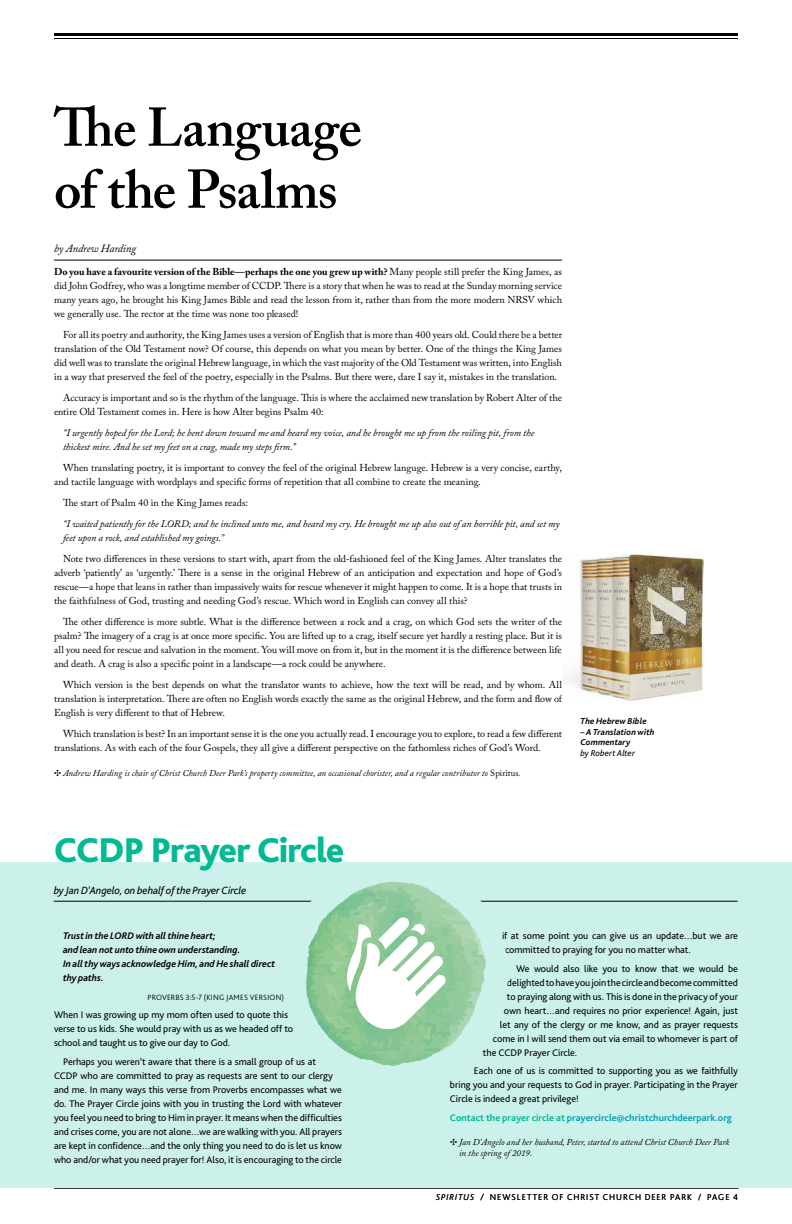
<style>
.page{position:relative;width:792px;height:1224px;background:#fff}
.page>*{position:absolute;margin:0;border:0;box-sizing:border-box;transform-origin:0 0}
.t1{font:600 54px/62px "Adobe Caslon Pro";letter-spacing:-.015em;color:#000}
.t2{font:800 36px "Bliss Pro";letter-spacing:-.025em;color:#00ba94}
.t3{font:italic 11px "Bliss Pro";letter-spacing:-.01em;color:#000}
.t4{font:italic 11px "Adobe Caslon Pro";letter-spacing:-.01em;color:#000}
.t5{font:10px/14px "Adobe Caslon Pro";color:#000;text-align:justify}
.t6{font:10px/14px "Bliss Pro";letter-spacing:-.005em;color:#000}
.t7{font:italic 10px/14px "Adobe Caslon Pro";letter-spacing:-.005em;color:#000}
.t8{font:italic 700 10px/14px "Bliss Pro";letter-spacing:-.005em;color:#000}
.t9{font:700 10px "Bliss Pro";color:#00a0ba}
.t10{font:italic 9px/10.8px "Adobe Caslon Pro";color:#000}
.t11{font:italic 700 9px/10.8px "Bliss Pro";letter-spacing:.01em;color:#000}
.t12{font:300 9px "Bliss Pro";letter-spacing:.105em;color:#000}
.t13{font:italic 9px "Bliss Pro";letter-spacing:.005em;color:#000}
.t14{font:italic 300 9px "Bliss Pro";letter-spacing:.1em;color:#000}
.t15{font:300 8px "Bliss Pro";letter-spacing:.025em;color:#000}
.s1{font-weight:700}
.s2{font-style:normal}
.s3{color:#00ba94}
</style>
<div class="page">
<hr style="left:54px;top:33px;width:684px;height:3px;background:#000">
<hr style="left:54px;top:38px;width:684px;height:1px;background:#000">
<hr style="left:54px;top:1188px;width:685px;height:1px;background:#000">
<hr style="left:54px;top:260px;width:508px;height:1px;background:#000">
<img style="left:570px;top:554px;width:133px;height:147px">
<div style="left:0;top:862px;width:792px;height:326px;background:#ccf1ea"></div>
<hr style="left:54px;top:901px;width:684px;height:1px;background:#000">
<svg style="left:306px;top:882px;width:180px;height:184px"></svg>
<h1 class="t1" style="left:54px;top:96px;width:309px">The Language of the Psalms</h1>
<p class="t4" style="left:54px;top:242px;width:84px">by Andrew Harding</p>
<p class="t5" style="left:54px;top:265px;width:510px"><span class="s1">Do you have a favourite version of the Bible—perhaps the one you grew up with?</span> Many people still prefer the King James, as did John Godfrey, who was a longtime member of CCDP. There is a story that when he was to read at the Sunday morning service many years ago, he brought his King James Bible and read the lesson from it, rather than from the more modern NRSV which we generally use. The rector at the time was none too pleased!</p>
<p class="t5" style="left:54px;top:328px;width:510px;text-indent:9px">For all its poetry and authority, the King James uses a version of English that is more than 400 years old. Could there be a better translation of the Old Testament now? Of course, this depends on what you mean by better. One of the things the King James did well was to translate the original Hebrew language, in which the vast majority of the Old Testament was written, into English in a way that preserved the feel of the poetry, especially in the Psalms. But there were, dare I say it, mistakes in the translation.</p>
<p class="t5" style="left:54px;top:391px;width:509px;text-indent:9px">Accuracy is important and so is the rhythm of the language. This is where the acclaimed new translation by Robert Alter of the entire Old Testament comes in. Here is how Alter begins Psalm 40:</p>
<p class="t7" style="left:63px;top:426px;width:473px">“I urgently hoped for the Lord; he bent down toward me and heard my voice, and he brought me up from the roiling pit, from the thickest mire. And he set my feet on a crag, made my steps firm.”</p>
<p class="t5" style="left:54px;top:461px;width:509px;text-indent:9px">When translating poetry, it is important to convey the feel of the original Hebrew languge. Hebrew is a very concise, earthy, and tactile language with wordplays and specific forms of repetition that all combine to create the meaning.</p>
<p class="t5" style="left:63px;top:496px;width:187px">The start of Psalm 40 in the King James reads:</p>
<p class="t7" style="left:63px;top:517px;width:498px">“I waited patiently for the LORD; and he inclined unto me, and heard my cry. He brought me up also out of an horrible pit, and set my feet upon a rock, and established my goings.”</p>
<p class="t5" style="left:54px;top:552px;width:510px;text-indent:9px">Note two differences in these versions to start with, apart from the old-fashioned feel of the King James. Alter translates the adverb ‘patiently’ as ‘urgently.’ There is a sense in the original Hebrew of an anticipation and expectation and hope of God’s rescue—a hope that leans in rather than impassively waits for rescue whenever it might happen to come. It is a hope that trusts in the faithfulness of God, trusting and needing God’s rescue. Which word in English can convey all this?</p>
<p class="t5" style="left:54px;top:615px;width:510px;text-indent:9px">The other difference is more subtle. What is the difference between a rock and a crag, on which God sets the writer of the psalm? The imagery of a crag is at once more specific. You are lifted up to a crag, itself secure yet hardly a resting place. But it is all you need for rescue and salvation in the moment. You will move on from it, but in the moment it is the difference between life and death. A crag is also a specific point in a landscape—a rock could be anywhere.</p>
<p class="t5" style="left:54px;top:678px;width:510px;text-indent:9px">Which version is the best depends on what the translator wants to achieve, how the text will be read, and by whom. All translation is interpretation. There are often no English words exactly the same as the original Hebrew, and the form and flow of English is very different to that of Hebrew.</p>
<p class="t5" style="left:54px;top:727px;width:510px;text-indent:9px">Which translation is best? In an important sense it is the one you actually read. I encourage you to explore, to read a few different translations. As with each of the four Gospels, they all give a different perspective on the fathomless riches of God’s Word.</p>
<p class="t10" style="left:54px;top:767px;width:468px">✣ Andrew Harding is chair of Christ Church Deer Park’s property committee, an occasional chorister, and a regular contributor to <span class="s2">Spiritus</span>.</p>
<p class="t11" style="left:580px;top:715px;width:68px">The Hebrew Bible</p>
<p class="t11" style="left:580px;top:726px;width:76px">– A Translation with<br>Commentary</p>
<p class="t13" style="left:580px;top:748px;width:56px">by Robert Alter</p>
<h2 class="t2" style="left:54px;top:828px;width:292px">CCDP Prayer Circle</h2>
<p class="t3" style="left:54px;top:883px;width:194px">by Jan D’Angelo, on behalf of the Prayer Circle</p>
<p class="t8" style="left:63px;top:929px;width:214px">Trust in the LORD with all thine heart;<br>and lean not unto thine own understanding.<br>In all thy ways acknowledge Him, and He shall direct thy paths.</p>
<p class="t15" style="left:148px;top:992px;width:138px">PROVERBS 3:5-7 (KING JAMES VERSION)</p>
<p class="t6" style="left:54px;top:1008px;width:241px">When I was growing up my mom often used to quote this verse to us kids. She would pray with us as we headed off to school and taught us to give our day to God.</p>
<p class="t6" style="left:54px;top:1054px;width:290px;text-indent:9px">Perhaps you weren’t aware that there is a small group of us at CCDP who are committed to pray as requests are sent to our clergy and me. In many ways this verse from Proverbs encompasses what we do. The Prayer Circle joins with you in trusting the Lord with whatever you feel you need to bring to Him in prayer. It means when the difficulties and crises come, you are not alone…we are walking with you. All prayers are kept in confidence…and the only thing you need to do is let us know who and/or what you need prayer for! Also, it is encouraging to the circle</p>
<p class="t6" style="left:505px;top:929px;width:234px;text-indent:-3px">if at some point you can give us an update…but we are committed to praying for you no matter what.</p>
<p class="t6" style="left:516px;top:961px;width:224px">We would also like you to know that we would be</p>
<p class="t6" style="left:507px;top:975px;width:232px">delighted to have you join the circle and become committed</p>
<p class="t6" style="left:507px;top:989px;width:233px">to praying along with us. This is done in the privacy of your</p>
<p class="t6" style="left:504px;top:1003px;width:236px">own heart…and requires no prior experience! Again, just</p>
<p class="t6" style="left:500px;top:1017px;width:240px">let any of the clergy or me know, and as prayer requests</p>
<p class="t6" style="left:493px;top:1031px;width:246px">come in I will send them out via email to whomever is part of</p>
<p class="t6" style="left:483px;top:1045px;width:96px">the CCDP Prayer Circle.</p>
<p class="t6" style="left:450px;top:1064px;width:289px;text-align:justify;text-indent:24px">Each one of us is committed to supporting you as we faithfully bring you and your requests to God in prayer. Participating in the Prayer Circle is indeed a great privilege!</p>
<p class="t9" style="left:450px;top:1111px;width:284px"><span class="s3">Contact the prayer circle at</span> prayercircle@christchurchdeerpark.org</p>
<p class="t10" style="left:459px;top:1136px;width:272px;text-indent:-9px">✣ Jan D’Angelo and her husband, Peter, started to attend Christ Church Deer Park in the spring of 2019.</p>
<p class="t14" style="left:436px;top:1192px;width:49px">SPIRITUS /</p>
<p class="t12" style="left:490px;top:1192px;width:250px">NEWSLETTER OF CHRIST CHURCH DEER PARK / PAGE 4</p>
</div>
